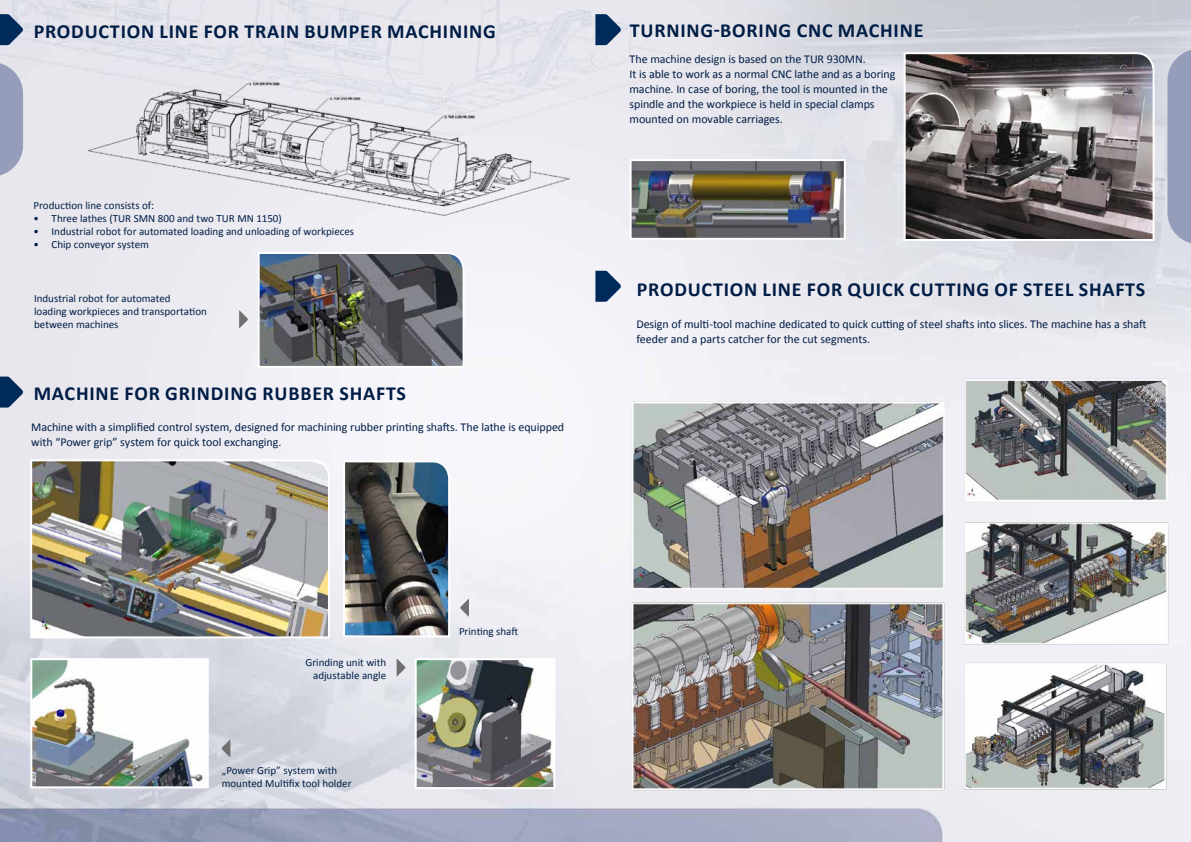
<style>
.page{position:relative;width:1191px;height:842px;background:#fff}
.page>*{position:absolute;margin:0;border:0;box-sizing:border-box;transform-origin:0 0}
.t1{font:700 20px "Calibri";letter-spacing:.04em;color:#001d46}
.t2{font:12px/15px "Calibri";letter-spacing:-.005em;color:#001d46}
.t3{font:11px/13px "Calibri";color:#001d46}
</style>
<div class="page">
<svg style="left:0;top:14px;width:23px;height:31px"></svg>
<svg style="left:0;top:376px;width:23px;height:32px"></svg>
<img style="left:29px;top:458px;width:302px;height:181px">
<img style="left:342px;top:459px;width:109px;height:179px">
<img style="left:88px;top:72px;width:481px;height:147px">
<img style="left:257px;top:251px;width:208px;height:118px">
<img style="left:33px;top:661px;width:171px;height:124px">
<div style="left:30px;top:658px;width:179px;height:130px;border:2px solid #fff"></div>
<img style="left:418px;top:661px;width:134px;height:125px">
<div style="left:415px;top:658px;width:140px;height:131px;border:2px solid #fff"></div>
<svg style="left:239px;top:310px;width:9px;height:18px"></svg>
<svg style="left:221px;top:740px;width:9px;height:17px"></svg>
<svg style="left:396px;top:659px;width:9px;height:17px"></svg>
<svg style="left:460px;top:599px;width:9px;height:18px"></svg>
<svg style="left:0;top:62px;width:24px;height:115px;background:#a5abc3"></svg>
<svg style="left:595px;top:14px;width:26px;height:31px"></svg>
<svg style="left:595px;top:271px;width:26px;height:31px"></svg>
<img style="left:604px;top:356px;width:587px;height:463px">
<img style="left:632px;top:162px;width:211px;height:75px">
<div style="left:629px;top:159px;width:217px;height:81px;border:2px solid #fff"></div>
<svg style="left:902px;top:51px;width:253px;height:191px;background:#767071"></svg>
<svg style="left:1167px;top:48px;width:24px;height:197px;background:#9ca4be"></svg>
<h1 class="t1" style="left:34px;top:19px;width:463px">PRODUCTION LINE FOR TRAIN BUMPER MACHINING</h1>
<p class="t3" style="left:34px;top:198px;width:122px">Production line consists of:</p>
<p class="t3" style="left:34px;top:211px;width:250px">• Three lathes (TUR SMN 800 and two TUR MN 1150)</p>
<p class="t3" style="left:34px;top:224px;width:322px">• Industrial robot for automated loading and unloading of workpieces</p>
<p class="t3" style="left:34px;top:237px;width:117px">• Chip conveyor system</p>
<p class="t3" style="left:34px;top:291px;width:174px">Industrial robot for automated<br>loading workpieces and transportation between machines</p>
<h1 class="t1" style="left:34px;top:381px;width:374px">MACHINE FOR GRINDING RUBBER SHAFTS</h1>
<p class="t2" style="left:31px;top:418px;width:534px">Machine with a simplified control system, designed for machining rubber printing shafts. The lathe is equipped with “Power grip” system for quick tool exchanging.</p>
<h1 class="t1" style="left:630px;top:18px;width:295px">TURNING-BORING CNC MACHINE</h1>
<p class="t2" style="left:629px;top:51px;width:267px">The machine design is based on the TUR 930MN.<br>It is able to work as a normal CNC lathe and as a boring machine. In case of boring, the tool is mounted in the spindle and the workpiece is held in special clamps mounted on movable carriages.</p>
<h1 class="t1" style="left:637px;top:277px;width:510px">PRODUCTION LINE FOR QUICK CUTTING OF STEEL SHAFTS</h1>
<p class="t2" style="left:636px;top:316px;width:511px">Design of multi-tool machine dedicated to quick cutting of steel shafts into slices. The machine has a shaft feeder and a parts catcher for the cut segments.</p>
<p class="t3" style="left:305px;top:655px;width:82px;text-align:right">Grinding unit with adjustable angle</p>
<p class="t3" style="left:222px;top:763px;width:131px">„Power Grip” system with mounted Multifix tool holder</p>
<p class="t3" style="left:459px;top:624px;width:61px">Printing shaft</p>
</div>
